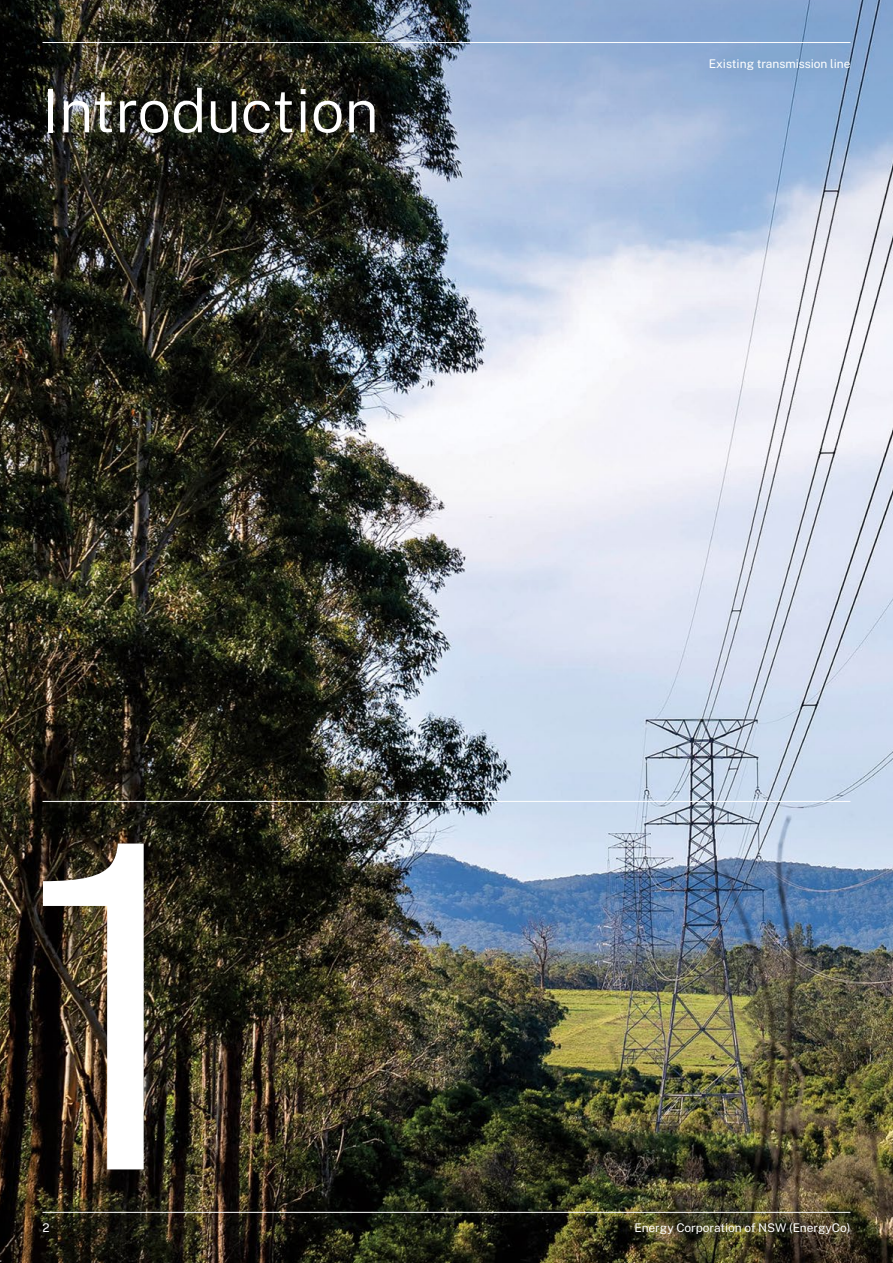
<style>
.page{position:relative;width:893px;height:1263px;background:#fff}
.page>*{position:absolute;margin:0;border:0;box-sizing:border-box;transform-origin:0 0}
.t1{font:300 450.75px "Public Sans";color:#fff}
.t2{font:300 60px "Public Sans";color:#fff}
.t3{font:12px "Public Sans";letter-spacing:-.005em;color:#fff}
</style>
<div class="page">
<img style="left:0;top:329px;width:893px;height:934px">
<hr style="left:43px;top:1212px;width:807px;height:1px;background:#fff">
<hr style="left:43px;top:801px;width:807px;height:1px;background:#fff">
<img style="left:0;top:0;width:893px;height:329px">
<hr style="left:43px;top:42px;width:807px;height:1px;background:#fff">
<div style="left:685px;top:34px;width:189px;height:61px;background:#000;opacity:.2"></div>
<h2 class="t2" style="left:43px;top:67px;width:338px">Introduction</h2>
<h2 class="t1" style="left:22px;top:679px;width:182px">1</h2>
<p class="t3" style="left:709px;top:55px;width:143px">Existing transmission line</p>
<p class="t3" style="left:43px;top:1219px;width:9px">2</p>
<p class="t3" style="left:634px;top:1219px;width:217px">Energy Corporation of NSW (EnergyCo)</p>
</div>
